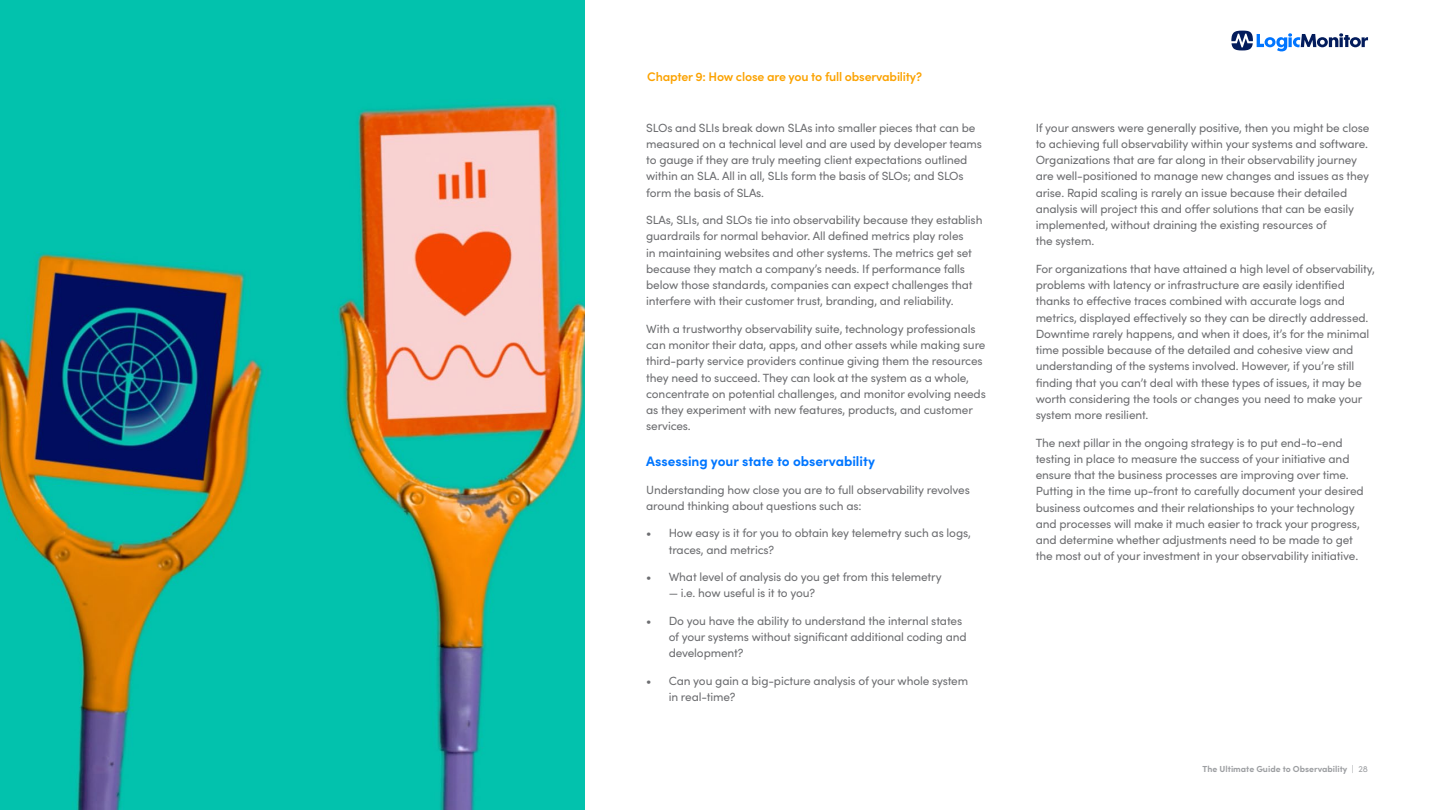
<style>
.page{position:relative;width:1440px;height:810px;background:#fff}
.page>*{position:absolute;margin:0;border:0;box-sizing:border-box;transform-origin:0 0}
.t1{font:700 13.75px "Sofia Pro";color:#0076ff}
.t2{font:600 12.5px "Sofia Pro";letter-spacing:-.015em;color:#fba200}
.t3{font:11.88px/16.2px "Sofia Pro";letter-spacing:-.01em;color:#6d6e71}
.t4{font:700 8.75px "Sofia Pro";color:#9d9fa2}
.s1{font-weight:400}
</style>
<div class="page">
<svg style="left:1231px;top:31px;width:137px;height:20px"></svg>
<img style="left:0;top:0;width:585px;height:810px">
<p class="t2" style="left:647px;top:67px;width:276px">Chapter 9: How close are you to full observability?</p>
<p class="t3" style="left:646px;top:119px;width:337px">SLOs and SLIs break down SLAs into smaller pieces that can be measured on a technical level and are used by developer teams to gauge if they are truly meeting client expectations outlined within an SLA. All in all, SLIs form the basis of SLOs; and SLOs form the basis of SLAs.</p>
<p class="t3" style="left:646px;top:211px;width:338px">SLAs, SLIs, and SLOs tie into observability because they establish guardrails for normal behavior. All defined metrics play roles<br>in maintaining websites and other systems. The metrics get set because they match a company’s needs. If performance falls below those standards, companies can expect challenges that interfere with their customer trust, branding, and reliability.</p>
<p class="t3" style="left:646px;top:320px;width:341px">With a trustworthy observability suite, technology professionals can monitor their data, apps, and other assets while making sure third-party service providers continue giving them the resources they need to succeed. They can look at the system as a whole, concentrate on potential challenges, and monitor evolving needs as they experiment with new features, products, and customer services.</p>
<p class="t1" style="left:646px;top:451px;width:230px">Assessing your state to observability</p>
<p class="t3" style="left:646px;top:481px;width:325px">Understanding how close you are to full observability revolves around thinking about questions such as:</p>
<p class="t3" style="left:669px;top:524px;width:304px;text-indent:-23px">• How easy is it for you to obtain key telemetry such as logs, traces, and metrics?</p>
<p class="t3" style="left:646px;top:568px;width:297px">• What level of analysis do you get from this telemetry</p>
<p class="t3" style="left:669px;top:584px;width:148px">— i.e. how useful is it to you?</p>
<p class="t3" style="left:669px;top:612px;width:299px;text-indent:-23px">• Do you have the ability to understand the internal states of your systems without significant additional coding and development?</p>
<p class="t3" style="left:669px;top:672px;width:301px;text-indent:-23px">• Can you gain a big-picture analysis of your whole system in real-time?</p>
<p class="t3" style="left:1036px;top:119px;width:335px">If your answers were generally positive, then you might be close to achieving full observability within your systems and software.<br>Organizations that are far along in their observability journey are well-positioned to manage new changes and issues as they arise. Rapid scaling is rarely an issue because their detailed analysis will project this and offer solutions that can be easily implemented, without draining the existing resources of<br>the system.</p>
<p class="t3" style="left:1036px;top:260px;width:341px">For organizations that have attained a high level of observability, problems with latency or infrastructure are easily identified thanks to effective traces combined with accurate logs and metrics, displayed effectively so they can be directly addressed.<br>Downtime rarely happens, and when it does, it’s for the minimal time possible because of the detailed and cohesive view and understanding of the systems involved. However, if you’re still finding that you can’t deal with these types of issues, it may be worth considering the tools or changes you need to make your system more resilient.</p>
<p class="t3" style="left:1036px;top:434px;width:330px">The next pillar in the ongoing strategy is to put end-to-end testing in place to measure the success of your initiative and ensure that the business processes are improving over time.<br>Putting in the time up-front to carefully document your desired business outcomes and their relationships to your technology and processes will make it much easier to track your progress, and determine whether adjustments need to be made to get the most out of your investment in your observability initiative.</p>
<p class="t4" style="left:1203px;top:762px;width:167px">The Ultimate Guide to Observability <span class="s1">| 28</span></p>
</div>
